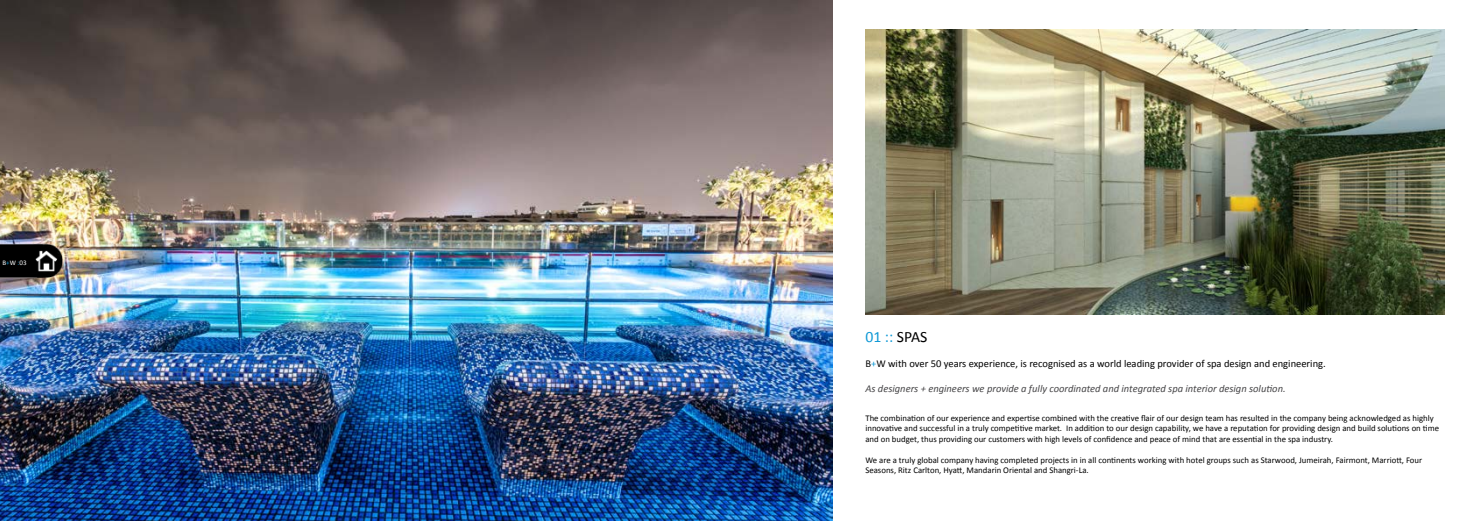
<style>
.page{position:relative;width:1474px;height:521px;background:#fff}
.page>*{position:absolute;margin:0;border:0;box-sizing:border-box;transform-origin:0 0}
.t1{font:15.75px "Calibri";color:#1099d6}
.t2{font:10.5px "Calibri";color:#000}
.t3{font:italic 10.5px "Calibri";color:#464547}
.t4{font:8.75px/10.5px "Calibri";color:#000}
.t5{font:7px "Calibri";color:#fff}
.s1{color:#1099d6}
.s2{color:#000}
</style>
<div class="page">
<img style="left:0;top:0;width:832px;height:521px">
<img style="left:865px;top:30px;width:579px;height:284px">
<img style="left:0;top:243px;width:71px;height:35px">
<p class="t5" style="left:3px;top:257px;width:26px">B<span class="s1">+</span>W <span class="s1">:</span>03</p>
<h1 class="t1" style="left:865px;top:325px;width:64px">01 :: <span class="s2">SPAS</span></h1>
<p class="t2" style="left:865px;top:356px;width:462px">B<span class="s1">+</span>W with over 50 years experience, is recognised as a world leading provider of spa design and engineering.</p>
<p class="t3" style="left:865px;top:381px;width:422px">As designers + engineers we provide a fully coordinated and integrated spa interior design solution.</p>
<p class="t4" style="left:865px;top:412px;width:575px">The combination of our experience and expertise combined with the creative flair of our design team has resulted in the company being acknowledged as highly innovative and successful in a truly competitive market. In addition to our design capability, we have a reputation for providing design and build solutions on time and on budget, thus providing our customers with high levels of confidence and peace of mind that are essential in the spa industry.</p>
<p class="t4" style="left:865px;top:454px;width:558px">We are a truly global company having completed projects in in all continents working with hotel groups such as Starwood, Jumeirah, Fairmont, Marriott, Four<br>Seasons, Ritz Carlton, Hyatt, Mandarin Oriental and Shangri-La.</p>
</div>
